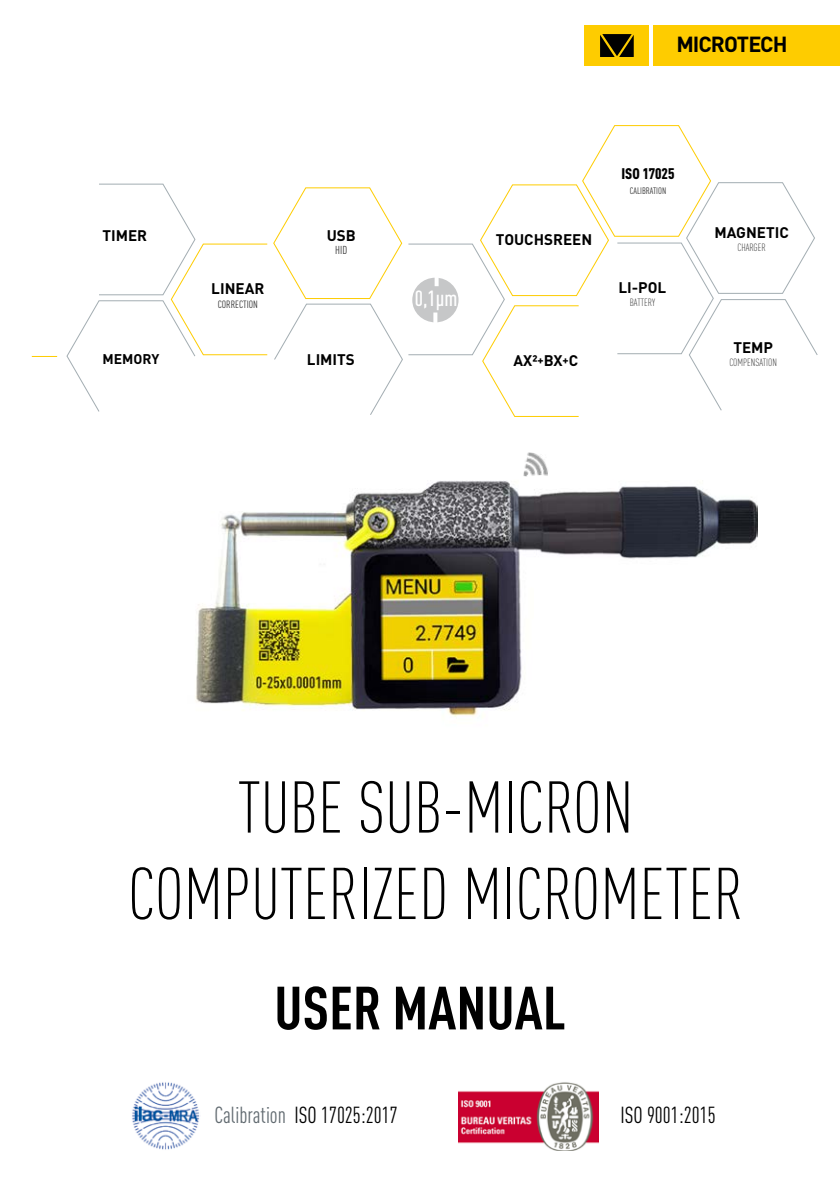
<style>
.page{position:relative;width:840px;height:1191px;background:#fff}
.page>*{position:absolute;margin:0;border:0;box-sizing:border-box;transform-origin:0 0}
.t1{font:300 condensed 72px/86.4px "DIN Pro";color:#000;text-align:center}
.t2{font:700 condensed 60px "DIN Pro";color:#000}
.t3{font:condensed 22.8px "DIN Pro";color:#000;scale:.96 1}
.t4{font:700 21.6px "DIN Pro";letter-spacing:-.045em;color:#000}
.t5{font:500 condensed 21.6px "DIN Pro";color:#fff}
.t6{font:700 15.2px "DIN Pro";color:#000}
.t7{font:900 condensed 15.2px "DIN Pro";color:#000}
.t8{font:700 14px "DIN Pro";color:#000}
.t9{font:condensed 11.4px "DIN Pro";color:#333}
.t10{font:300 condensed 10.4px "DIN Pro";color:#333}
.t11{font:condensed 10.4px "DIN Pro";color:#333}
.t12{font:condensed 9.2px "DIN Pro";color:#333}
.s1{font-style:inherit}
.s2{font-size:11.4px}
.s3{color:#626b71}
</style>
<div class="page">
<div style="left:584px;top:26px;width:65px;height:40px;background:#fecc00"></div>
<svg style="left:600px;top:34px;width:33px;height:23px"></svg>
<div style="left:653px;top:26px;width:186px;height:40px;background:#fecc00"></div>
<img style="left:195px;top:480px;width:562px;height:237px">
<img style="left:458px;top:1082px;width:139px;height:69px">
<img style="left:132px;top:1082px;width:68px;height:68px">
<img style="left:523px;top:452px;width:25px;height:25px">
<svg style="left:32px;top:356px;width:25px;height:1px"></svg>
<svg style="left:66px;top:125px;width:752px;height:292px"></svg>
<div style="left:433px;top:312px;width:4px;height:17px;border:3px solid #fff"></div>
<h3 class="t4" style="left:676px;top:27px;width:112px">MICROTECH</h3>
<p class="t6" style="left:102px;top:223px;width:46px">TIMER</p>
<p class="t8" style="left:102px;top:347px;width:58px">MEMORY</p>
<p class="t6" style="left:211px;top:276px;width:54px">LINEAR</p>
<p class="t11" style="left:217px;top:297px;width:42px">CORRECTION</p>
<p class="t6" style="left:326px;top:223px;width:31px">USB</p>
<p class="t9" style="left:335px;top:242px;width:13px">HID</p>
<p class="t6" style="left:307px;top:347px;width:49px">LIMITS</p>
<h3 class="t5" style="left:414px;top:282px;width:44px">0,1μm</h3>
<p class="t6" style="left:495px;top:227px;width:98px">TOUCHSREEN</p>
<p class="t6" style="left:513px;top:348px;width:66px">AX<span class="s1">2</span><span class="s2">+</span>BX<span class="s2">+</span>C</p>
<p class="t7" style="left:621px;top:161px;width:55px">ISO 17025</p>
<p class="t12" style="left:629px;top:184px;width:28px">CALIBRATION</p>
<p class="t6" style="left:618px;top:275px;width:49px">LI-POL</p>
<p class="t10" style="left:629px;top:295px;width:27px">BATTERY</p>
<p class="t6" style="left:714px;top:220px;width:76px">MAGNETIC</p>
<p class="t10" style="left:737px;top:240px;width:30px">CHARGER</p>
<p class="t6" style="left:733px;top:334px;width:41px">TEMP</p>
<p class="t10" style="left:729px;top:355px;width:49px">COMPENSATION</p>
<h1 class="t1" style="left:128px;top:759px;width:616px">TUBE SUB-MICRON<br>COMPUTERIZED MICROMETER</h1>
<h2 class="t2" style="left:274px;top:962px;width:293px">USER MANUAL</h2>
<h3 class="t3" style="left:214px;top:1098px;width:192px"><span class="s3">Calibration</span> ISO 17025:2017</h3>
<h3 class="t3" style="left:620px;top:1098px;width:101px">ISO 9001:2015</h3>
</div>
